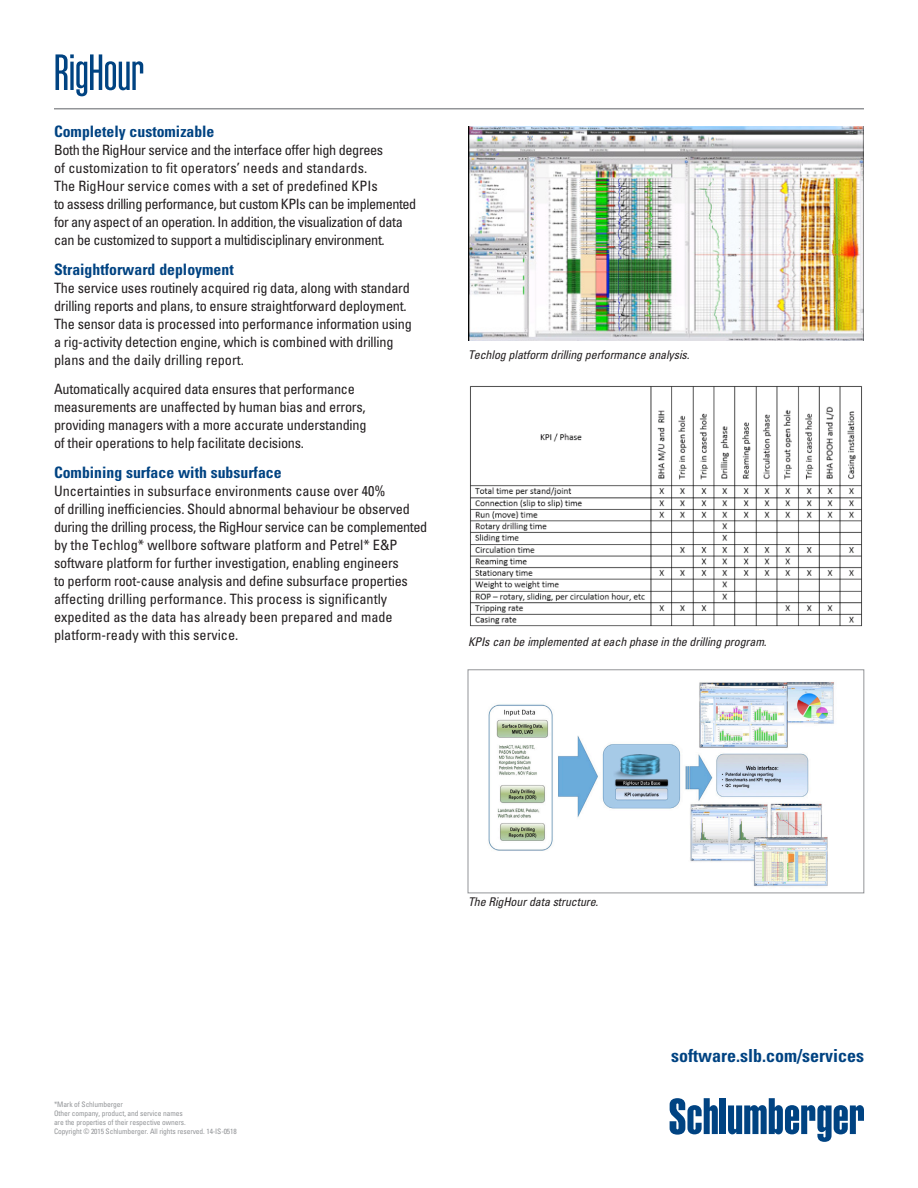
<style>
.page{position:relative;width:918px;height:1188px;background:#fff}
.page>*{position:absolute;margin:0;border:0;box-sizing:border-box;transform-origin:0 0}
.Head-2nd_Page{font:300 49.95px "Schlumberger Con";letter-spacing:-.04em;color:#004382}
.URL{font:700 condensed 18px "Univers LT Std";color:#004382}
.Body_Head{font:700 condensed 15.75px "Univers LT Std";color:#004382}
.Body_Text{font:condensed 14.25px/18px "Univers LT Std";letter-spacing:-.015em;color:#231f20}
.t1{font:italic condensed 12px "Univers LT Std";letter-spacing:-.01em;color:#231f20}
.Boilerplate__docket{font:condensed 7.5px/9px "Univers LT Std";letter-spacing:-.015em;color:#939598}
</style>
<div class="page">
<div style="left:720px;top:1098px;width:6px;height:36px;background:#004382"></div>
<svg style="left:728px;top:1098px;width:136px;height:44px"></svg>
<svg style="left:670px;top:1098px;width:48px;height:37px"></svg>
<hr style="left:54px;top:108px;width:810px;height:1px;background:#939598">
<img style="left:470px;top:386px;width:392px;height:241px">
<img style="left:488px;top:682px;width:346px;height:205px">
<div style="left:468px;top:670px;width:396px;height:223px;border:1px solid #939598"></div>
<img style="left:468px;top:126px;width:396px;height:215px">
<p class="Head-2nd_Page" style="left:54px;top:48px;width:93px">RigHour</p>
<p class="Body_Head" style="left:54px;top:122px;width:162px">Completely customizable</p>
<p class="Body_Text" style="left:54px;top:141px;width:364px">Both the RigHour service and the interface offer high degrees<br>of customization to fit operators’ needs and standards.<br>The RigHour service comes with a set of predefined KPIs<br>to assess drilling performance, but custom KPIs can be implemented for any aspect of an operation. In addition, the visualization of data can be customized to support a multidisciplinary environment.</p>
<p class="Body_Head" style="left:54px;top:260px;width:181px">Straightforward deployment</p>
<p class="Body_Text" style="left:54px;top:279px;width:359px">The service uses routinely acquired rig data, along with standard drilling reports and plans, to ensure straightforward deployment.<br>The sensor data is processed into performance information using a rig-activity detection engine, which is combined with drilling plans and the daily drilling report.</p>
<p class="Body_Text" style="left:54px;top:380px;width:314px">Automatically acquired data ensures that performance measurements are unaffected by human bias and errors, providing managers with a more accurate understanding of their operations to help facilitate decisions.</p>
<p class="Body_Head" style="left:54px;top:462px;width:229px">Combining surface with subsurface</p>
<p class="Body_Text" style="left:54px;top:481px;width:375px">Uncertainties in subsurface environments cause over 40%<br>of drilling inefficiencies. Should abnormal behaviour be observed during the drilling process, the RigHour service can be complemented by the Techlog* wellbore software platform and Petrel* E&amp;P software platform for further investigation, enabling engineers<br>to perform root-cause analysis and define subsurface properties affecting drilling performance. This process is significantly expedited as the data has already been prepared and made platform-ready with this service.</p>
<p class="t1" style="left:468px;top:347px;width:223px">Techlog platform drilling performance analysis.</p>
<p class="t1" style="left:468px;top:634px;width:300px">KPIs can be implemented at each phase in the drilling program.</p>
<p class="Boilerplate__docket" style="left:54px;top:1100px;width:70px">*Mark of Schlumberger</p>
<p class="Boilerplate__docket" style="left:54px;top:1109px;width:133px">Other company, product, and service names are the properties of their respective owners.</p>
<p class="Boilerplate__docket" style="left:54px;top:1127px;width:184px">Copyright © 2015 Schlumberger. All rights reserved. 14-IS-0518</p>
<p class="t1" style="left:468px;top:894px;width:132px">The RigHour data structure.</p>
<p class="URL" style="left:671px;top:1045px;width:194px">software.slb.com/services</p>
</div>
